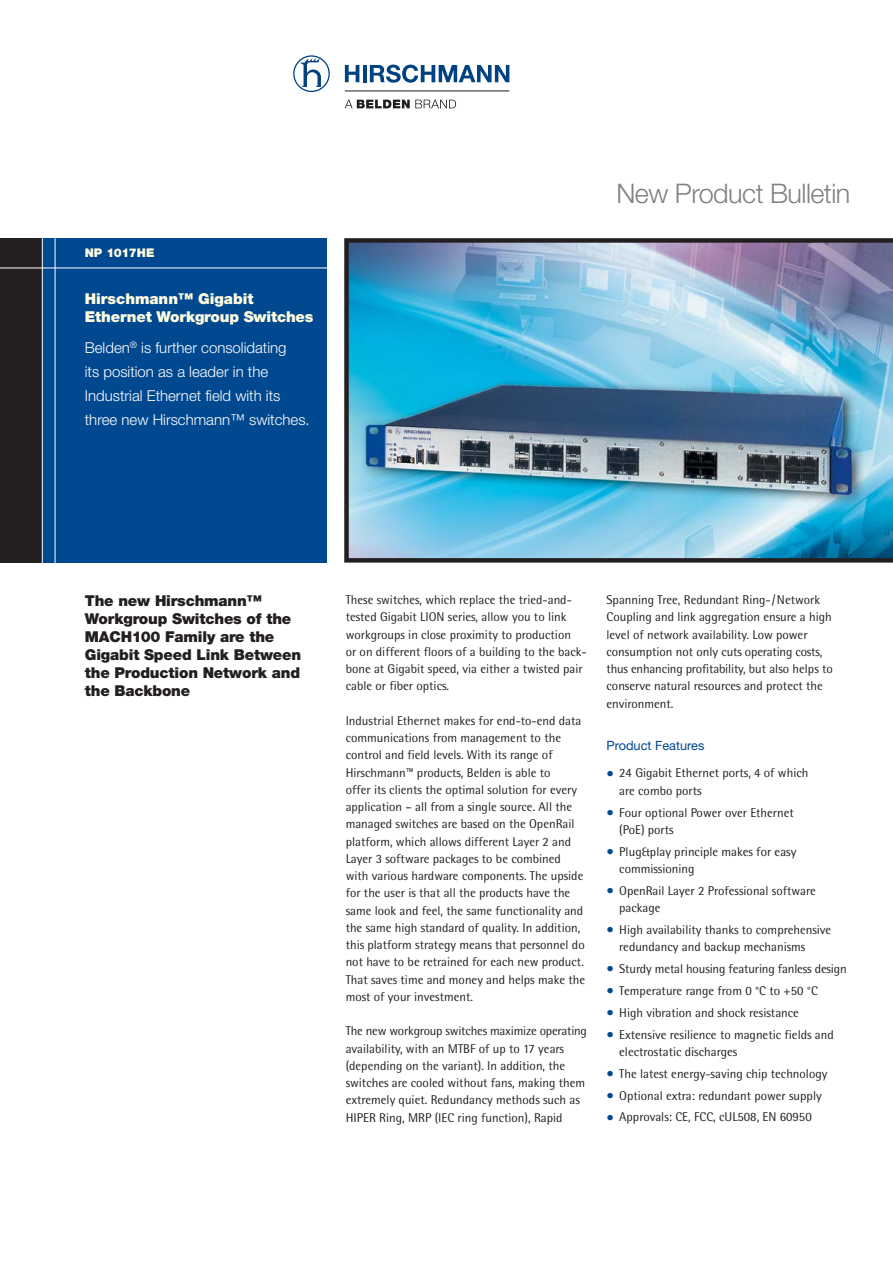
<style>
.page{position:relative;width:893px;height:1263px;background:#fff}
.page>*{position:absolute;margin:0;border:0;box-sizing:border-box;transform-origin:0 0}
.t1{font:300 27px "Helvetica Neue";letter-spacing:-.02em;color:#808285}
.t2{font:900 15px/18px "Helvetica Neue";letter-spacing:-.01em;color:#231f20}
.t3{font:300 15px/24px "Helvetica Neue";color:#fff}
.t4{font:900 15px/18px "Helvetica Neue";letter-spacing:-.01em;color:#fffcdf}
.t5{font:12.75px/17.2px "Rotis Semi Sans";color:#231f20}
.t6{font:12.75px "Helvetica Neue";color:#004990}
.t7{font:900 12px "Helvetica Neue";letter-spacing:-.015em;color:#fffcdf}
.s1{font-size:15px;color:#004990}
</style>
<div class="page">
<svg style="left:345px;top:100px;width:111px;height:8px"></svg>
<svg style="left:345px;top:65px;width:14px;height:17px"></svg>
<hr style="left:363px;top:65px;width:3px;height:17px;background:#004281">
<svg style="left:293px;top:55px;width:37px;height:37px"></svg>
<svg style="left:370px;top:65px;width:139px;height:18px"></svg>
<hr style="left:345px;top:90px;width:164px;height:1px;background:#231f20">
<div style="left:0;top:238px;width:42px;height:325px;background:#231f20"></div>
<div style="left:42px;top:238px;width:285px;height:325px;background:#004990"></div>
<hr style="left:42px;top:238px;width:1px;height:328px;background:#fff">
<hr style="left:55px;top:238px;width:1px;height:328px;background:#fff">
<hr style="left:0;top:268px;width:327px;height:1px;background:#fff">
<img style="left:344px;top:238px;width:548px;height:325px">
<p class="t7" style="left:85px;top:248px;width:71px">NP 1017HE</p>
<p class="t4" style="left:85px;top:291px;width:230px">Hirschmann™ Gigabit<br>Ethernet Workgroup Switches</p>
<p class="t3" style="left:85px;top:337px;width:226px">Belden<sup>®</sup> is further consolidating<br>its position as a leader in the Industrial Ethernet field with its three new Hirschmann™ switches.</p>
<h1 class="t1" style="left:616px;top:183px;width:235px">New Product Bulletin</h1>
<p class="t2" style="left:85px;top:593px;width:218px">The new Hirschmann™<br>Workgroup Switches of the<br>MACH100 Family are the<br>Gigabit Speed Link Between the Production Network and the Backbone</p>
<p class="t5" style="left:346px;top:592px;width:242px">These switches, which replace the tried-and&shy;tested Gigabit LION series, allow you to link workgroups in close proximity to production<br>or on different floors of a building to the back&shy;bone at Gigabit speed, via either a twisted pair cable or fiber optics.</p>
<p class="t5" style="left:346px;top:713px;width:241px">Industrial Ethernet makes for end-to-end data communications from management to the control and field levels. With its range of Hirschmann™ products, Belden is able to<br>offer its clients the optimal solution for every application – all from a single source. All the managed switches are based on the OpenRail platform, which allows different Layer 2 and Layer 3 software packages to be combined with various hardware components. The upside for the user is that all the products have the same look and feel, the same functionality and the same high standard of quality. In addition, this platform strategy means that personnel do not have to be retrained for each new product.<br>That saves time and money and helps make the most of your investment.</p>
<p class="t5" style="left:346px;top:1024px;width:243px">The new workgroup switches maximize operating availability, with an MTBF of up to 17 years (depending on the variant). In addition, the switches are cooled without fans, making them extremely quiet. Redundancy methods such as HIPER Ring, MRP (IEC ring function), Rapid</p>
<p class="t5" style="left:606px;top:592px;width:228px">Spanning Tree, Redundant Ring-/Network Coupling and link aggregation ensure a high level of network availability. Low power consumption not only cuts operating costs, thus enhancing profitability, but also helps to conserve natural resources and protect the environment.</p>
<p class="t6" style="left:606px;top:740px;width:99px">Product Features</p>
<p class="t5" style="left:619px;top:766px;width:191px;text-indent:-13px"><span class="s1">•</span> 24 Gigabit Ethernet ports, 4 of which are combo ports</p>
<p class="t5" style="left:619px;top:805px;width:176px;text-indent:-13px"><span class="s1">•</span> Four optional Power over Ethernet (PoE) ports</p>
<p class="t5" style="left:619px;top:844px;width:179px;text-indent:-13px"><span class="s1">•</span> Plug&amp;play principle makes for easy commissioning</p>
<p class="t5" style="left:619px;top:883px;width:198px;text-indent:-13px"><span class="s1">•</span> OpenRail Layer 2 Professional software package</p>
<p class="t5" style="left:619px;top:922px;width:214px;text-indent:-13px"><span class="s1">•</span> High availability thanks to comprehensive redundancy and backup mechanisms</p>
<p class="t5" style="left:606px;top:961px;width:242px"><span class="s1">•</span> Sturdy metal housing featuring fanless design</p>
<p class="t5" style="left:606px;top:983px;width:213px"><span class="s1">•</span> Temperature range from 0 °C to +50 °C</p>
<p class="t5" style="left:606px;top:1005px;width:194px"><span class="s1">•</span> High vibration and shock resistance</p>
<p class="t5" style="left:619px;top:1027px;width:216px;text-indent:-13px"><span class="s1">•</span> Extensive resilience to magnetic fields and electrostatic discharges</p>
<p class="t5" style="left:606px;top:1066px;width:222px"><span class="s1">•</span> The latest energy-saving chip technology</p>
<p class="t5" style="left:606px;top:1088px;width:217px"><span class="s1">•</span> Optional extra: redundant power supply</p>
<p class="t5" style="left:606px;top:1110px;width:207px"><span class="s1">•</span> Approvals: CE, FCC, cUL508, EN 60950</p>
</div>
